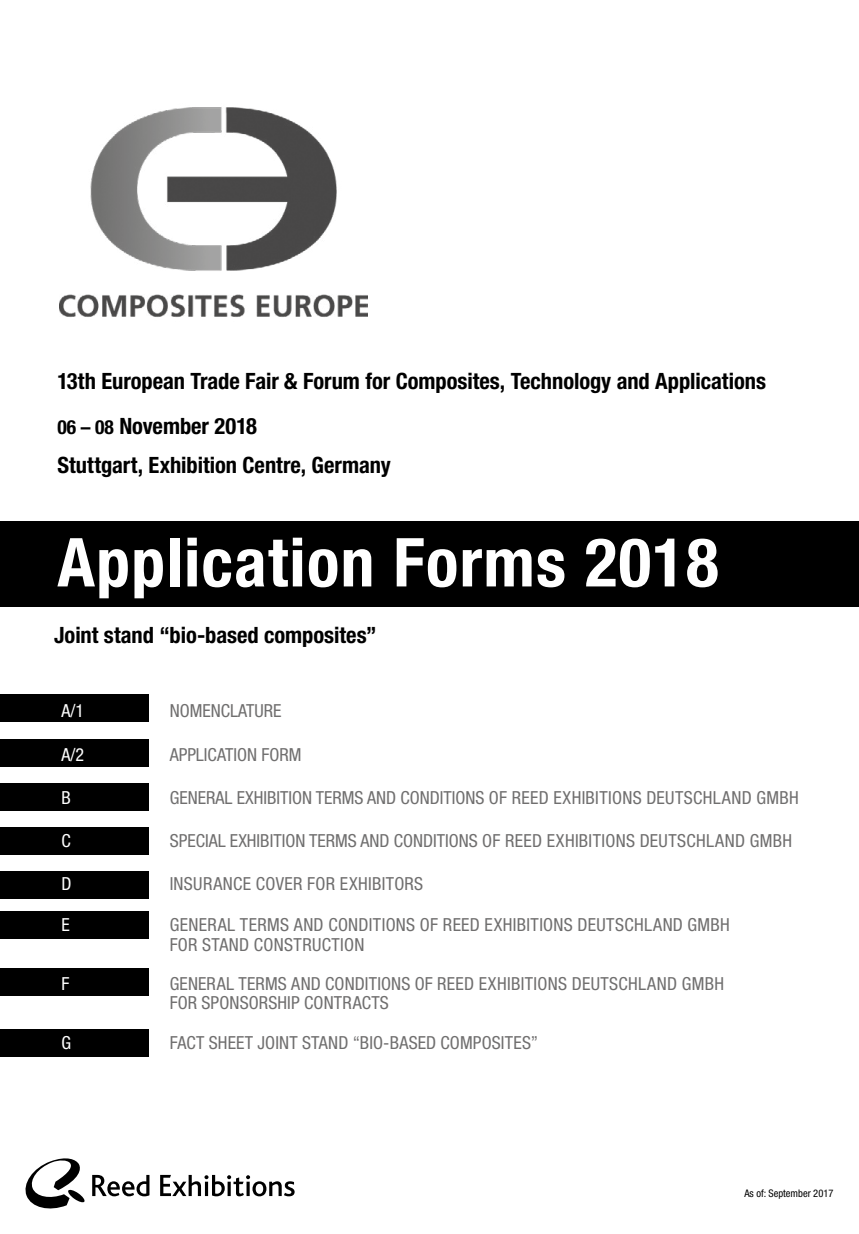
<style>
.page{position:relative;width:859px;height:1234px;background:#fff}
.page>*{position:absolute;margin:0;border:0;box-sizing:border-box;transform-origin:0 0}
.t1{font:700 condensed 67.5px "Helvetica Neue";letter-spacing:.02em;color:#fff}
.t2{font:700 condensed 22.5px/45px "Helvetica Neue";color:#000}
.t3{font:condensed 18px/19.5px "Helvetica Neue";letter-spacing:.015em;color:#706f6f}
.t4{font:condensed 18px "Helvetica Neue";color:#fff}
.t5{font:condensed 10.5px "Helvetica Neue";color:#000}
.s1{font-size:19.5px}
</style>
<div class="page">
<div style="left:0;top:694px;width:149px;height:28px;background:#000"></div>
<div style="left:0;top:783px;width:149px;height:27px;background:#000"></div>
<div style="left:0;top:870px;width:149px;height:28px;background:#000"></div>
<div style="left:0;top:967px;width:149px;height:28px;background:#000"></div>
<div style="left:0;top:1028px;width:149px;height:28px;background:#000"></div>
<div style="left:0;top:739px;width:149px;height:27px;background:#000"></div>
<div style="left:0;top:826px;width:149px;height:28px;background:#000"></div>
<div style="left:0;top:911px;width:149px;height:27px;background:#000"></div>
<div style="left:0;top:521px;width:859px;height:85px;background:#000"></div>
<img style="left:60px;top:107px;width:307px;height:210px">
<svg style="left:26px;top:1158px;width:59px;height:50px"></svg>
<svg style="left:92px;top:1174px;width:57px;height:21px"></svg>
<svg style="left:160px;top:1174px;width:135px;height:21px"></svg>
<p class="t2" style="left:57px;top:358px;width:710px">13th European Trade Fair &amp; Forum for Composites, Technology and Applications<br><span class="s1">06 – 08</span> November 2018</p>
<p class="t2" style="left:57px;top:442px;width:335px">Stuttgart, Exhibition Centre, Germany</p>
<h1 class="t1" style="left:57px;top:521px;width:663px">Application Forms 2018</h1>
<p class="t2" style="left:54px;top:612px;width:324px">Joint stand “bio-based composites”</p>
<p class="t4" style="left:62px;top:700px;width:24px">A/1</p>
<p class="t3" style="left:170px;top:701px;width:113px">NOMENCLATURE</p>
<p class="t4" style="left:62px;top:743px;width:24px">A/2</p>
<p class="t3" style="left:170px;top:744px;width:133px">APPLICATION FORM</p>
<p class="t4" style="left:62px;top:786px;width:11px">B</p>
<p class="t3" style="left:170px;top:787px;width:630px">GENERAL EXHIBITION TERMS AND CONDITIONS OF REED EXHIBITIONS DEUTSCHLAND GMBH</p>
<p class="t4" style="left:62px;top:830px;width:11px">C</p>
<p class="t3" style="left:170px;top:830px;width:624px">SPECIAL EXHIBITION TERMS AND CONDITIONS OF REED EXHIBITIONS DEUTSCHLAND GMBH</p>
<p class="t4" style="left:62px;top:873px;width:12px">D</p>
<p class="t3" style="left:170px;top:873px;width:255px">INSURANCE COVER FOR EXHIBITORS</p>
<p class="t4" style="left:62px;top:914px;width:10px">E</p>
<p class="t3" style="left:170px;top:914px;width:562px">GENERAL TERMS AND CONDITIONS OF REED EXHIBITIONS DEUTSCHLAND GMBH<br>FOR STAND CONSTRUCTION</p>
<p class="t4" style="left:62px;top:972px;width:9px">F</p>
<p class="t3" style="left:170px;top:973px;width:556px">GENERAL TERMS AND CONDITIONS OF REED EXHIBITIONS DEUTSCHLAND GMBH<br>FOR SPONSORSHIP CONTRACTS</p>
<p class="t4" style="left:62px;top:1031px;width:11px">G</p>
<p class="t3" style="left:170px;top:1031px;width:370px">FACT SHEET JOINT STAND “BIO-BASED COMPOSITES”</p>
<p class="t5" style="left:744px;top:1186px;width:91px">As of: September 2017</p>
</div>
